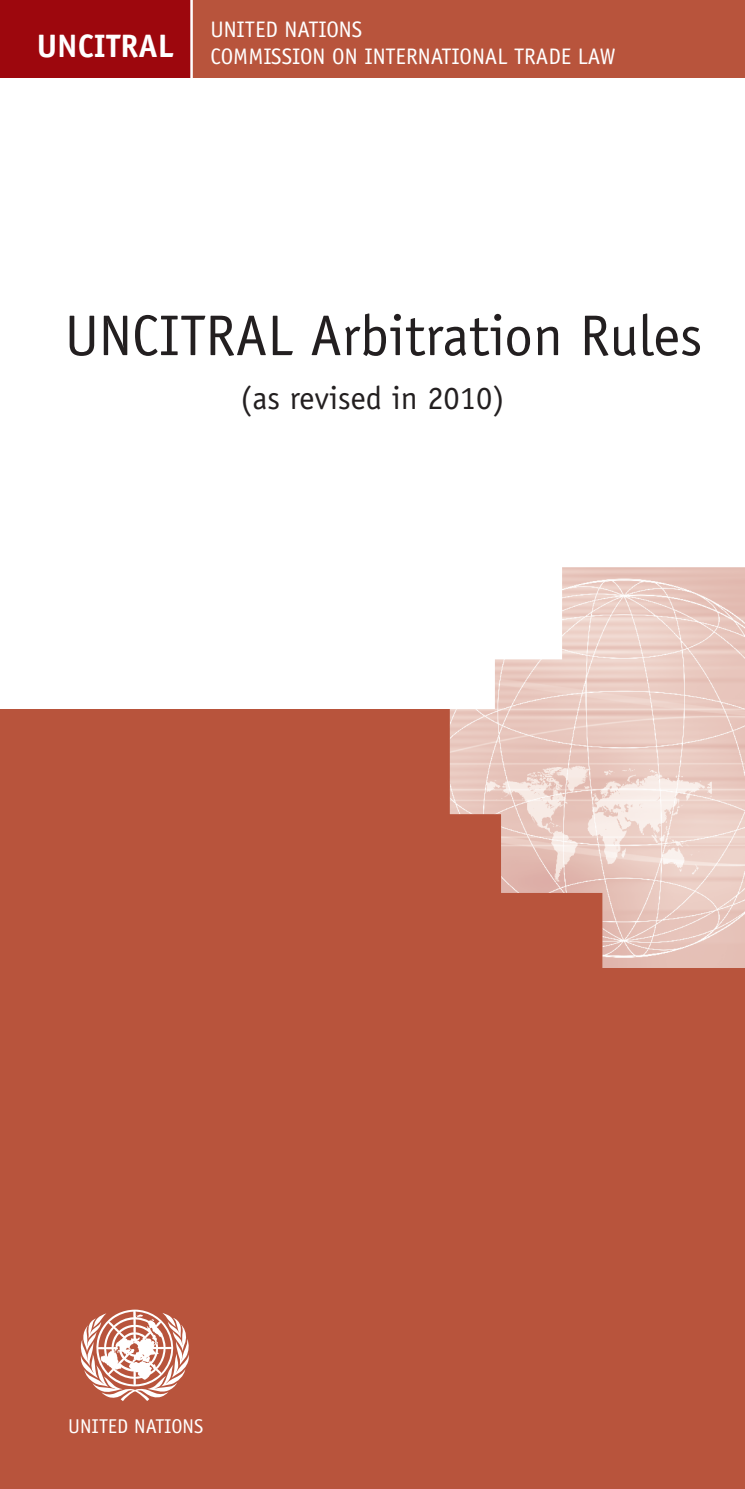
<style>
.page{position:relative;width:745px;height:1489px;background:#fff}
.page>*{position:absolute;margin:0;border:0;box-sizing:border-box;transform-origin:0 0}
.t1{font:57.5px "Officina Sans";color:#231f20}
.t2{font:32.5px "Officina Sans";color:#231f20}
.t3{font:700 32.5px "Officina Sans";color:#fff}
.t4{font:22.5px/27px "Officina Sans";color:#fff}
.t5{font:20px "Officina Sans";color:#fff}
</style>
<div class="page">
<div style="left:0;top:709px;width:744px;height:779px;background:#b8543c"></div>
<img style="left:449px;top:567px;width:295px;height:400px">
<div style="left:0;top:0;width:191px;height:78px;background:#9d070d"></div>
<div style="left:191px;top:0;width:553px;height:78px;background:#b8543c"></div>
<hr style="left:190px;top:0;width:3px;height:78px;background:#fff">
<svg style="left:81px;top:1309px;width:108px;height:91px"></svg>
<h2 class="t3" style="left:37px;top:25px;width:139px">UNCITRAL</h2>
<p class="t4" style="left:210px;top:16px;width:406px">UNITED NATIONS<br>COMMISSION ON INTERNATIONAL TRADE LAW</p>
<h1 class="t1" style="left:65px;top:302px;width:638px">UNCITRAL Arbitration Rules</h1>
<h2 class="t2" style="left:240px;top:379px;width:265px">(as revised in 2010)</h2>
<p class="t5" style="left:68px;top:1414px;width:136px">UNITED NATIONS</p>
</div>
